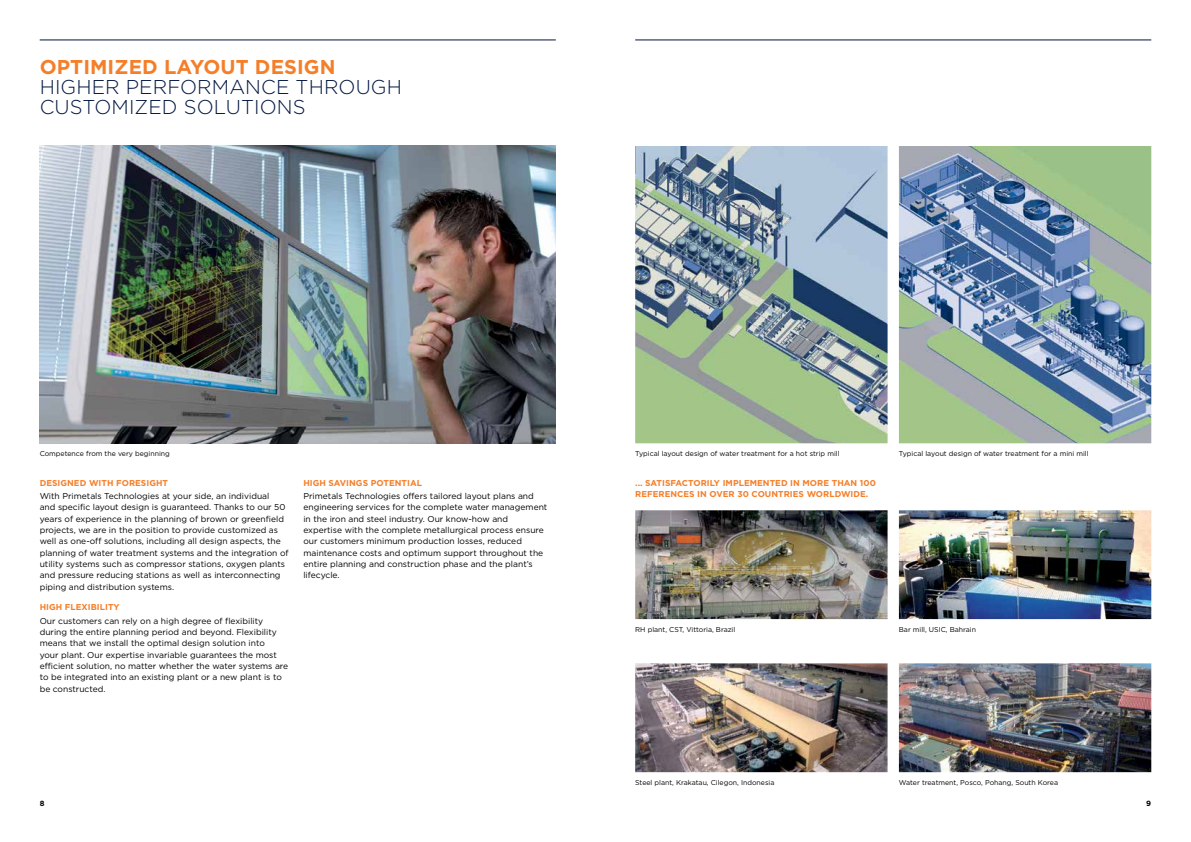
<style>
.page{position:relative;width:1191px;height:842px;background:#fff}
.page>*{position:absolute;margin:0;border:0;box-sizing:border-box;transform-origin:0 0}
.t1{font:300 20px/20px "Gotham";letter-spacing:.005em;color:#001641}
.t2{font:700 20px "Gotham";letter-spacing:.005em;color:#f57e29}
.t3{font:8.5px/11.3px "Gotham";color:#000}
.t4{font:700 8.5px/11.3px "Gotham";letter-spacing:.005em;color:#f57e29}
.t5{font:700 7.5px "Gotham";color:#000}
.t6{font:7px "Gotham";color:#000}
</style>
<div class="page">
<hr style="left:40px;top:40px;width:516px;height:1px;background:#001641">
<hr style="left:635px;top:40px;width:516px;height:1px;background:#001641">
<img style="left:635px;top:146px;width:252px;height:297px">
<img style="left:635px;top:510px;width:252px;height:109px">
<img style="left:635px;top:663px;width:252px;height:109px">
<img style="left:899px;top:510px;width:252px;height:109px">
<img style="left:899px;top:663px;width:252px;height:109px">
<img style="left:899px;top:146px;width:252px;height:297px">
<img style="left:40px;top:146px;width:516px;height:297px">
<h1 class="t2" style="left:40px;top:53px;width:297px">OPTIMIZED LAYOUT DESIGN</h1>
<h1 class="t1" style="left:40px;top:76px;width:364px">HIGHER PERFORMANCE THROUGH<br>CUSTOMIZED SOLUTIONS</h1>
<p class="t6" style="left:40px;top:449px;width:132px">Competence from the very beginning</p>
<p class="t4" style="left:40px;top:477px;width:130px">DESIGNED WITH FORESIGHT</p>
<p class="t3" style="left:40px;top:490px;width:250px">With Primetals Technologies at your side, an individual<br>and specific layout design is guaranteed. Thanks to our 50 years of experience in the planning of brown or greenfield projects, we are in the position to provide customized as well as one-off solutions, including all design aspects, the planning of water treatment systems and the integration of utility systems such as compressor stations, oxygen plants and pressure reducing stations as well as interconnecting piping and distribution systems.</p>
<p class="t4" style="left:40px;top:602px;width:81px">HIGH FLEXIBILITY</p>
<p class="t3" style="left:40px;top:615px;width:250px">Our customers can rely on a high degree of flexibility during the entire planning period and beyond. Flexibility means that we install the optimal design solution into<br>your plant. Our expertise invariable guarantees the most efficient solution, no matter whether the water systems are to be integrated into an existing plant or a new plant is to be constructed.</p>
<p class="t4" style="left:303px;top:477px;width:120px">HIGH SAVINGS POTENTIAL</p>
<p class="t3" style="left:303px;top:490px;width:245px">Primetals Technologies offers tailored layout plans and engineering services for the complete water management in the iron and steel industry. Our know-how and expertise with the complete metallurgical process ensure our customers minimum production losses, reduced maintenance costs and optimum support throughout the entire planning and construction phase and the plant’s lifecycle.</p>
<p class="t6" style="left:635px;top:449px;width:206px">Typical layout design of water treatment for a hot strip mill</p>
<p class="t4" style="left:635px;top:477px;width:242px">... SATISFACTORILY IMPLEMENTED IN MORE THAN 100<br>REFERENCES IN OVER 30 COUNTRIES WORLDWIDE.</p>
<p class="t6" style="left:899px;top:449px;width:191px">Typical layout design of water treatment for a mini mill</p>
<p class="t6" style="left:635px;top:625px;width:102px">RH plant, CST, Vittoria, Brazil</p>
<p class="t6" style="left:899px;top:625px;width:79px">Bar mill, USIC, Bahrain</p>
<p class="t6" style="left:635px;top:778px;width:141px">Steel plant, Krakatau, Cilegon, Indonesia</p>
<p class="t6" style="left:899px;top:778px;width:161px">Water treatment, Posco, Pohang, South Korea</p>
<p class="t5" style="left:40px;top:798px;width:6px">8</p>
<p class="t5" style="left:1146px;top:798px;width:6px">9</p>
</div>
